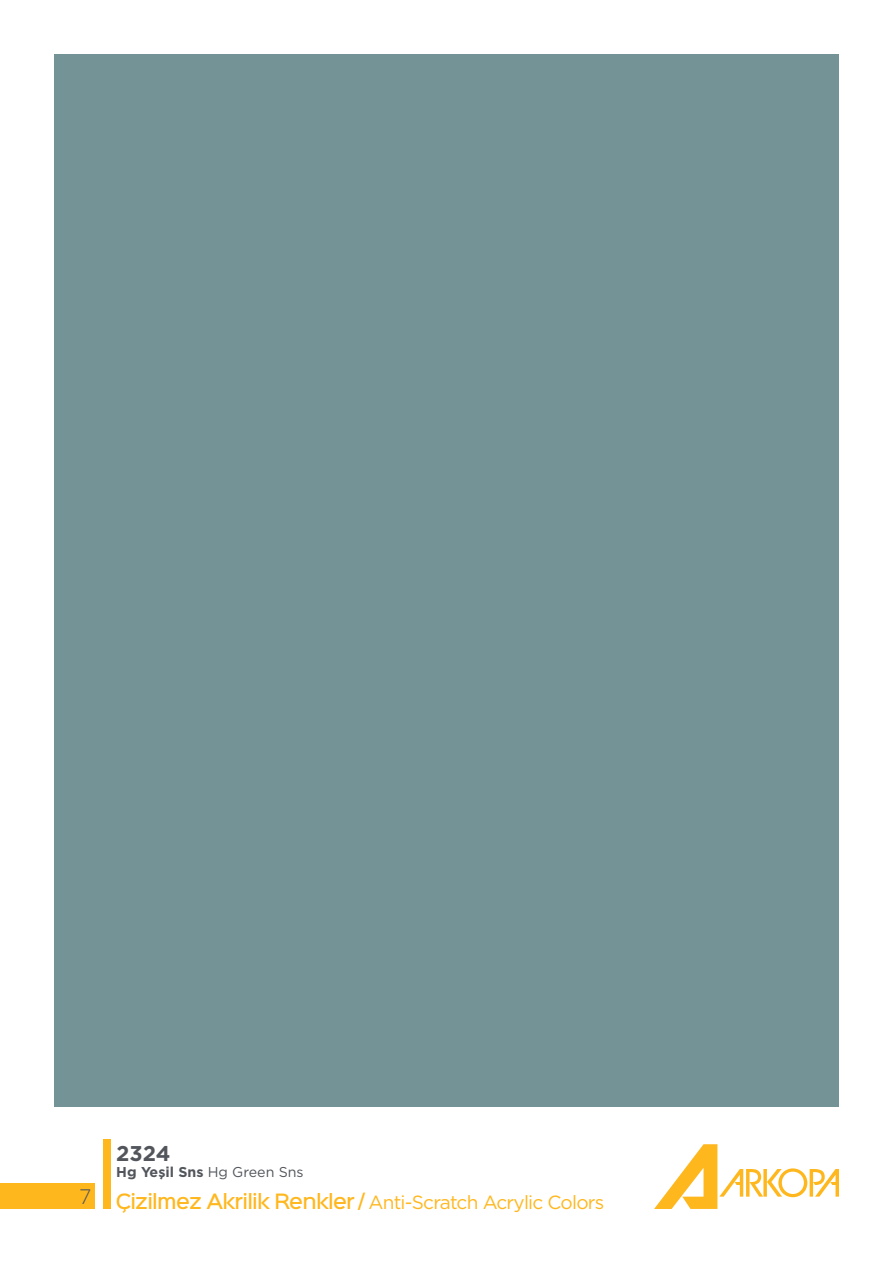
<style>
.page{position:relative;width:893px;height:1263px;background:#fff}
.page>*{position:absolute;margin:0;border:0;box-sizing:border-box;transform-origin:0 0}
.t1{font:700 21.3px "Gotham";color:#52555b}
.t2{font:300 21px "Gotham";color:#52555b}
.t3{font:19.05px "Gotham";letter-spacing:-.04em;color:#ffb71e}
.t4{font:700 14.25px "Gotham";color:#52555b}
.s1{font-weight:400}
.s2{font-family:"Sinkin Sans 500";font-weight:500}
</style>
<div class="page">
<div style="left:104px;top:1139px;width:7px;height:70px;background:#ffb71e"></div>
<svg style="left:654px;top:1144px;width:185px;height:65px"></svg>
<div style="left:0;top:1184px;width:95px;height:25px;background:#ffb71e"></div>
<p class="t2" style="left:79px;top:1183px;width:14px">7</p>
<p class="t1" style="left:116px;top:1140px;width:56px">2324</p>
<p class="t4" style="left:116px;top:1163px;width:189px">Hg Yeşil Sns <span class="s1">Hg Green Sns</span></p>
<p class="t3" style="left:116px;top:1190px;width:490px"><span class="s2">Çizilmez Akrilik Renkler /</span> Anti-Scratch Acrylic Colors</p>
</div>
